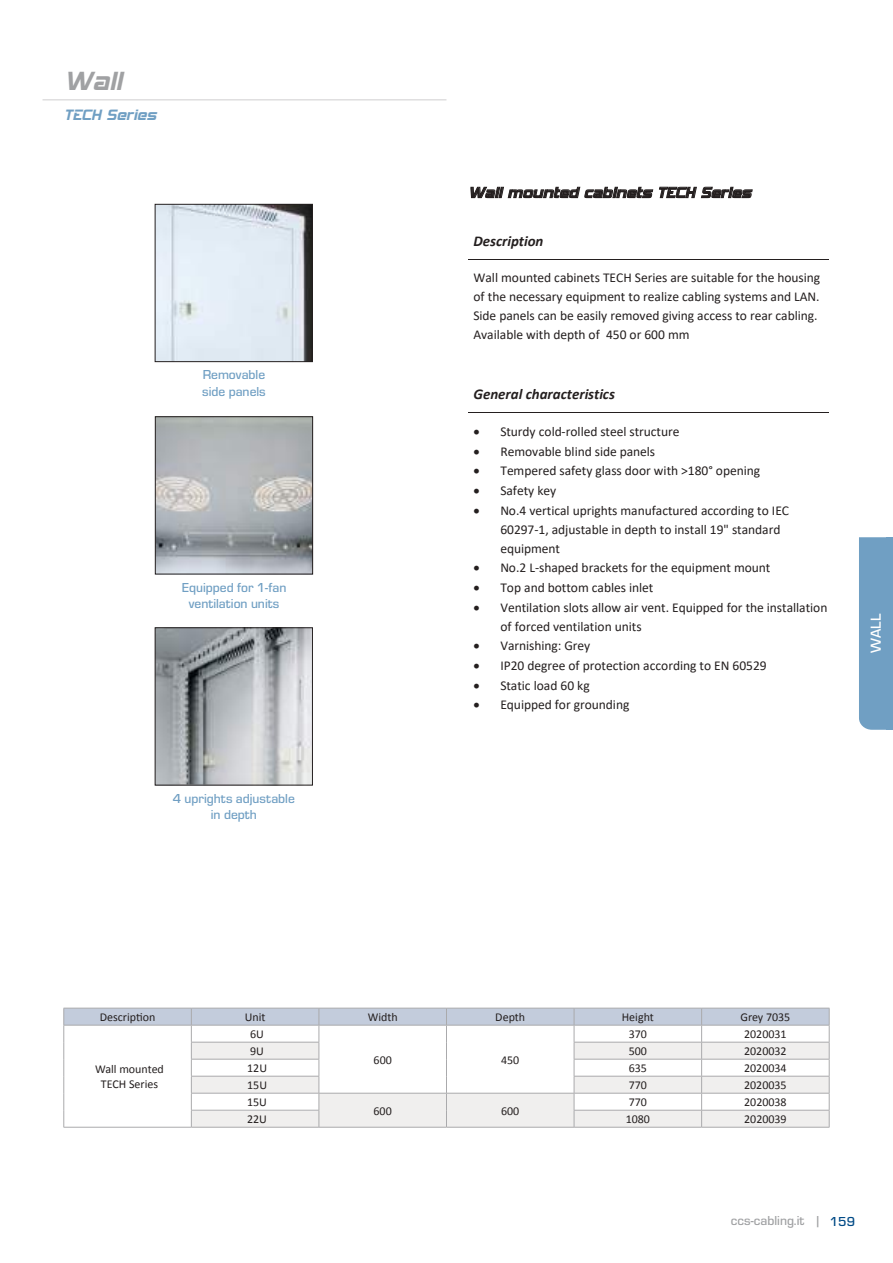
<style>
.page{position:relative;width:893px;height:1263px;background:#fff}
.page>*{position:absolute;margin:0;border:0;box-sizing:border-box;transform-origin:0 0}
.t1{font:31.5px "Hemi Head 426";color:#a0a1a3}
.t2{font:18px "Hemi Head 426";letter-spacing:.01em;color:#241f1f}
.t3{font:18px "Hemi Head 426";color:#709fc3}
.t4{font:italic 700 15px "Calibri";color:#241f1f}
.t5{font:500 15px "Eurostile";color:#fff}
.t6{font:13.5px/18.9px "Calibri";letter-spacing:-.005em;color:#241f1f}
.t7{font:500 13.5px/16.5px "Eurostile";color:#709fc3;text-align:center}
.t8{font:500 13.5px "Eurostile";color:#a0a1a3}
.t9{font:12px/14.4px "Calibri";color:#241f1f;text-align:center}
.s1{color:#004a86}
</style>
<div class="page">
<img style="left:157px;top:206px;width:154px;height:154px">
<div style="left:155px;top:204px;width:158px;height:158px;border:1px solid #241f1f"></div>
<img style="left:157px;top:418px;width:154px;height:154px">
<div style="left:155px;top:416px;width:158px;height:158px;border:1px solid #241f1f"></div>
<img style="left:157px;top:629px;width:154px;height:154px">
<div style="left:155px;top:627px;width:158px;height:158px;border:1px solid #241f1f"></div>
<hr style="left:63px;top:1127px;width:128px;height:1px;background:#aaaaac">
<hr style="left:191px;top:1127px;width:128px;height:1px;background:#aaaaac">
<hr style="left:319px;top:1127px;width:127px;height:1px;background:#aaaaac">
<hr style="left:446px;top:1127px;width:128px;height:1px;background:#aaaaac">
<hr style="left:574px;top:1127px;width:128px;height:1px;background:#aaaaac">
<hr style="left:702px;top:1127px;width:127px;height:1px;background:#aaaaac">
<svg style="left:63px;top:1008px;width:767px;height:119px"></svg>
<hr style="left:63px;top:1025px;width:128px;height:1px;background:#aaaaac">
<hr style="left:191px;top:1025px;width:128px;height:1px;background:#aaaaac">
<hr style="left:319px;top:1025px;width:127px;height:1px;background:#aaaaac">
<hr style="left:446px;top:1025px;width:128px;height:1px;background:#aaaaac">
<hr style="left:574px;top:1025px;width:128px;height:1px;background:#aaaaac">
<hr style="left:702px;top:1025px;width:127px;height:1px;background:#aaaaac">
<hr style="left:468px;top:259px;width:361px;height:1px;background:#241f1f">
<hr style="left:468px;top:412px;width:361px;height:1px;background:#241f1f">
<div style="left:859px;top:537px;width:28px;height:193px;background:#709fc3"></div>
<div style="left:887px;top:537px;width:6px;height:193px;background:#709fc3"></div>
<hr style="left:43px;top:99px;width:403px;height:1px;background:#d5d4d5">
<h1 class="t1" style="left:64px;top:68px;width:60px">Wall</h1>
<h2 class="t3" style="left:64px;top:107px;width:94px">TECH Series</h2>
<p class="t7" style="left:202px;top:366px;width:65px;text-align:left">Removable side panels</p>
<p class="t7" style="left:182px;top:578px;width:106px">Equipped for 1-fan ventilation units</p>
<p class="t7" style="left:173px;top:789px;width:124px">4 uprights adjustable in depth</p>
<h2 class="t2" style="left:468px;top:185px;width:284px">Wall mounted cabinets TECH Series</h2>
<p class="t4" style="left:473px;top:230px;width:71px">Description</p>
<p class="t6" style="left:473px;top:268px;width:348px">Wall mounted cabinets TECH Series are suitable for the housing of the necessary equipment to realize cabling systems and LAN.<br>Side panels can be easily removed giving access to rear cabling.<br>Available with depth of 450 or 600 mm</p>
<p class="t4" style="left:473px;top:384px;width:143px">General characteristics</p>
<p class="t6" style="left:473px;top:422px;width:208px">• Sturdy cold-rolled steel structure</p>
<p class="t6" style="left:473px;top:441px;width:183px">• Removable blind side panels</p>
<p class="t6" style="left:473px;top:461px;width:288px">• Tempered safety glass door with &gt;180° opening</p>
<p class="t6" style="left:473px;top:481px;width:84px">• Safety key</p>
<p class="t6" style="left:500px;top:500px;width:290px;text-indent:-27px">• No.4 vertical uprights manufactured according to IEC<br>60297-1, adjustable in depth to install 19" standard equipment</p>
<p class="t6" style="left:473px;top:558px;width:298px">• No.2 L-shaped brackets for the equipment mount</p>
<p class="t6" style="left:473px;top:578px;width:181px">• Top and bottom cables inlet</p>
<p class="t6" style="left:500px;top:597px;width:329px;text-indent:-27px">• Ventilation slots allow air vent. Equipped for the installation of forced ventilation units</p>
<p class="t6" style="left:473px;top:636px;width:118px">• Varnishing: Grey</p>
<p class="t6" style="left:473px;top:656px;width:295px">• IP20 degree of protection according to EN 60529</p>
<p class="t6" style="left:473px;top:675px;width:118px">• Static load 60 kg</p>
<p class="t6" style="left:473px;top:695px;width:157px">• Equipped for grounding</p>
<p class="t5" style="left:866px;top:653px;width:41px;rotate:-90deg">WALL</p>
<p class="t9" style="left:100px;top:1010px;width:57px">Description</p>
<p class="t9" style="left:245px;top:1010px;width:22px">Unit</p>
<p class="t9" style="left:368px;top:1010px;width:32px">Width</p>
<p class="t9" style="left:495px;top:1010px;width:31px">Depth</p>
<p class="t9" style="left:622px;top:1010px;width:34px">Height</p>
<p class="t9" style="left:740px;top:1010px;width:51px">Grey 7035</p>
<p class="t9" style="left:95px;top:1062px;width:70px">Wall mounted<br>TECH Series</p>
<p class="t9" style="left:250px;top:1027px;width:15px">6U</p>
<p class="t9" style="left:629px;top:1027px;width:20px">370</p>
<p class="t9" style="left:744px;top:1027px;width:44px">2020031</p>
<p class="t9" style="left:250px;top:1044px;width:15px">9U</p>
<p class="t9" style="left:629px;top:1044px;width:20px">500</p>
<p class="t9" style="left:744px;top:1044px;width:44px">2020032</p>
<p class="t9" style="left:247px;top:1061px;width:21px">12U</p>
<p class="t9" style="left:629px;top:1061px;width:20px">635</p>
<p class="t9" style="left:744px;top:1061px;width:44px">2020034</p>
<p class="t9" style="left:247px;top:1078px;width:21px">15U</p>
<p class="t9" style="left:629px;top:1078px;width:20px">770</p>
<p class="t9" style="left:744px;top:1078px;width:44px">2020035</p>
<p class="t9" style="left:247px;top:1095px;width:21px">15U</p>
<p class="t9" style="left:374px;top:1103px;width:20px">600</p>
<p class="t9" style="left:501px;top:1103px;width:20px">600</p>
<p class="t9" style="left:374px;top:1052px;width:20px">600</p>
<p class="t9" style="left:501px;top:1052px;width:20px">450</p>
<p class="t9" style="left:629px;top:1095px;width:20px">770</p>
<p class="t9" style="left:744px;top:1095px;width:44px">2020038</p>
<p class="t9" style="left:247px;top:1112px;width:21px">22U</p>
<p class="t9" style="left:626px;top:1112px;width:26px">1080</p>
<p class="t9" style="left:744px;top:1112px;width:44px">2020039</p>
<p class="t8" style="left:731px;top:1211px;width:126px">ccs-cabling.it | <span class="s1">159</span></p>
</div>
